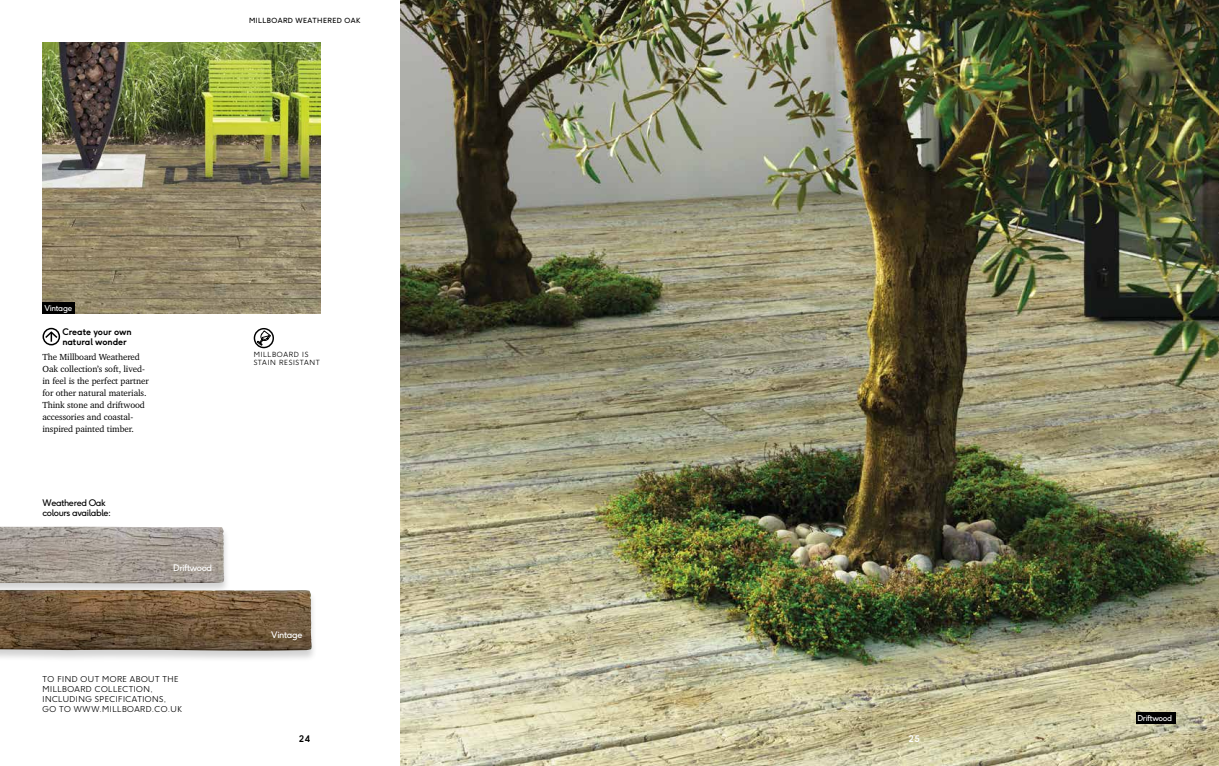
<style>
.page{position:relative;width:1219px;height:766px;background:#fff}
.page>*{position:absolute;margin:0;border:0;box-sizing:border-box;transform-origin:0 0}
.t1{font:9px/12px "Charter IT Cby BT";letter-spacing:-.01em;color:#000}
.t2{font:9px/10.1px "F37 Ginger";letter-spacing:-.04em;color:#000}
.t3{font:700 9px/10px "F37 Ginger";letter-spacing:-.01em;color:#000}
.t4{font:9px "F37 Ginger";letter-spacing:-.04em;color:#fff}
.t5{font:700 9px "F37 Ginger";color:#fff}
.t6{font:300 8px/10px "F37 Ginger";letter-spacing:.06em;color:#000}
.t7{font:8px "F37 Ginger";letter-spacing:-.04em;color:#fff}
.t8{font:7px "F37 Ginger";letter-spacing:.06em;color:#000}
.t9{font:300 7px/8px "F37 Ginger";letter-spacing:.08em;color:#000}
.t10{font:300 7px "F37 Ginger";letter-spacing:.1em;color:#000}
</style>
<div class="page">
<img style="left:401px;top:0;width:818px;height:765px">
<div style="left:1135px;top:712px;width:40px;height:11px;background:#000"></div>
<div style="left:0;top:526px;width:230px;height:69px;background:#000;opacity:.18"></div>
<img style="left:0;top:526px;width:224px;height:57px">
<div style="left:0;top:589px;width:317px;height:73px;background:#000;opacity:.18"></div>
<img style="left:0;top:589px;width:312px;height:61px">
<img style="left:43px;top:43px;width:277px;height:270px">
<div style="left:43px;top:302px;width:32px;height:11px;background:#000"></div>
<svg style="left:44px;top:330px;width:15px;height:11px"></svg>
<div style="left:43px;top:328px;width:17px;height:17px;border:2px solid #000;border-radius:50%"></div>
<svg style="left:256px;top:330px;width:16px;height:16px"></svg>
<div style="left:254px;top:328px;width:20px;height:20px;border:1px solid #000;border-radius:50%"></div>
<p class="t8" style="left:249px;top:18px;width:113px">MILLBOARD WEATHERED OAK</p>
<p class="t7" style="left:45px;top:304px;width:29px">Vintage</p>
<p class="t3" style="left:62px;top:327px;width:71px">Create your own natural wonder</p>
<p class="t1" style="left:43px;top:350px;width:108px">The Millboard Weathered<br>Oak collection’s soft, lived&shy;in feel is the perfect partner for other natural materials.<br>Think stone and driftwood accessories and coastal&shy;inspired painted timber.</p>
<p class="t10" style="left:254px;top:352px;width:41px">MI LLBOARD</p>
<p class="t9" style="left:254px;top:351px;width:68px;text-indent:49px">I S<br>STAIN RESISTANT</p>
<p class="t2" style="left:43px;top:498px;width:70px">Weathered Oak colours available:</p>
<p class="t4" style="left:173px;top:564px;width:41px">Driftwood</p>
<p class="t6" style="left:43px;top:675px;width:95px">TO FIND OUT MORE ABO</p>
<p class="t6" style="left:148px;top:675px;width:32px">UT THE</p>
<p class="t6" style="left:43px;top:685px;width:17px">MILLBOA</p>
<p class="t6" style="left:80px;top:685px;width:27px">RD COLL</p>
<p class="t6" style="left:43px;top:685px;width:125px;text-indent:75px">ECTION,<br>INCLUDING SPECIFICATIONS,<br>GOTO WWW</p>
<p class="t6" style="left:99px;top:705px;width:20px">.MILLBOA</p>
<p class="t6" style="left:140px;top:705px;width:43px">RD.CO.UK</p>
<p class="t4" style="left:271px;top:631px;width:33px">Vintage</p>
<p class="t3" style="left:299px;top:734px;width:13px">24</p>
<p class="t5" style="left:909px;top:734px;width:12px">25</p>
<p class="t7" style="left:1137px;top:714px;width:36px">Driftwood</p>
</div>
